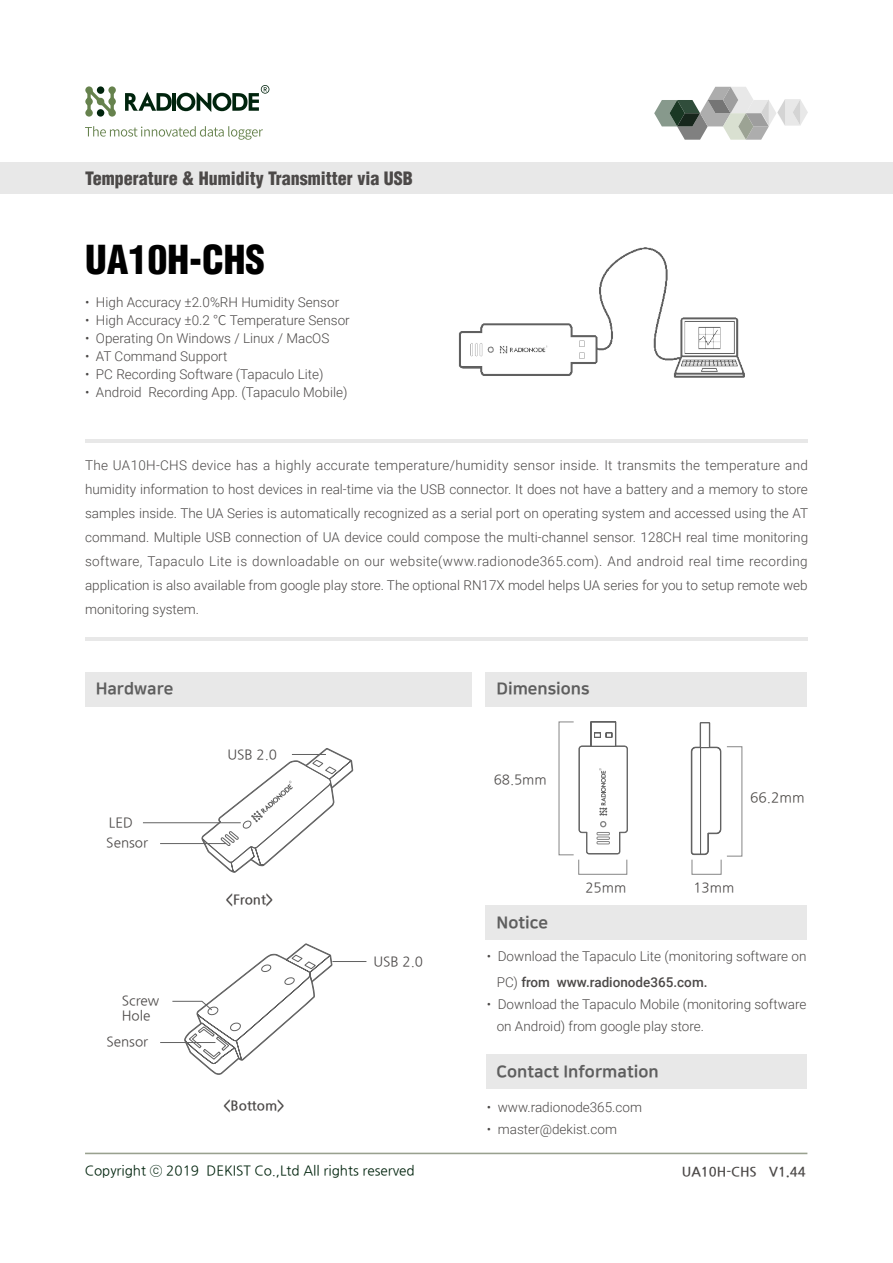
<style>
.page{position:relative;width:893px;height:1263px;background:#fff}
.page>*{position:absolute;margin:0;border:0;box-sizing:border-box;transform-origin:0 0}
.t1{font:900 condensed 39px "Helvetica";color:#000}
.t2{font:900 condensed 18px "Helvetica";color:#4c4948}
.t3{font:16.5px "Nanum Square EB";color:#5e5e5e}
.t4{font:13.8px "Nanum Gothic";color:#4d4a47}
.t5{font:300 13.5px/24px "Roboto";color:#4c4948}
.t6{font:13.5px/15px "Nanum Gothic";color:#4c4948}
.t7{font:13.5px "Nanum Gothic";color:#00240d}
.t8{font:700 13.5px "Nanum Gothic";color:#4c4948}
.t9{font:700 13.2px "Nanum Gothic";color:#4c4948}
.s1{font-family:"Noto Sans CJ Kkr"}
.s2{font-weight:500}
</style>
<div class="page">
<div style="left:0;top:163px;width:893px;height:31px;background:#e8e8e8"></div>
<svg style="left:85px;top:126px;width:178px;height:14px"></svg>
<svg style="left:85px;top:86px;width:31px;height:31px"></svg>
<svg style="left:125px;top:85px;width:144px;height:27px"></svg>
<svg style="left:654px;top:87px;width:154px;height:53px"></svg>
<hr style="left:85px;top:1153px;width:722px;height:1px;background:#99a18f">
<hr style="left:85px;top:439px;width:723px;height:3px;background:#e8e8e8">
<hr style="left:85px;top:637px;width:723px;height:3px;background:#e8e8e8">
<div style="left:85px;top:672px;width:386px;height:34px;background:#e8e8e8"></div>
<svg style="left:201px;top:748px;width:152px;height:125px"></svg>
<hr style="left:143px;top:822px;width:98px;height:1px;background:#616161">
<hr style="left:292px;top:754px;width:34px;height:1px;background:#616161">
<hr style="left:160px;top:843px;width:66px;height:1px;background:#616161">
<svg style="left:172px;top:943px;width:160px;height:132px"></svg>
<hr style="left:332px;top:961px;width:34px;height:1px;background:#616161">
<hr style="left:160px;top:1042px;width:55px;height:1px;background:#616161">
<img style="left:458px;top:247px;width:287px;height:131px">
<div style="left:559px;top:722px;width:15px;height:133px;background:#fff;border:1px solid #858585"></div>
<svg style="left:691px;top:722px;width:30px;height:133px"></svg>
<svg style="left:578px;top:721px;width:50px;height:133px"></svg>
<div style="left:727px;top:746px;width:15px;height:110px;border:1px solid #858585"></div>
<div style="left:487px;top:1054px;width:320px;height:35px;background:#e8e8e8"></div>
<div style="left:486px;top:672px;width:321px;height:34px;background:#e8e8e8"></div>
<div style="left:486px;top:905px;width:321px;height:34px;background:#e8e8e8"></div>
<h2 class="t2" style="left:85px;top:167px;width:329px">Temperature &amp; Humidity Transmitter via USB</h2>
<h1 class="t1" style="left:85px;top:235px;width:181px">UA10H-CHS</h1>
<p class="t5" style="left:85px;top:290px;width:256px">• High Accuracy ±2.0%RH Humidity Sensor</p>
<p class="t5" style="left:85px;top:308px;width:266px">• High Accuracy ±0.2 <span class="s1">℃</span> Temperature Sensor</p>
<p class="t5" style="left:85px;top:326px;width:246px">• Operating On Windows / Linux / MacOS</p>
<p class="t5" style="left:85px;top:344px;width:144px">• AT Command Support</p>
<p class="t5" style="left:85px;top:362px;width:240px">• PC Recording Software (Tapaculo Lite)</p>
<p class="t5" style="left:85px;top:380px;width:264px">• Android Recording App. (Tapaculo Mobile)</p>
<p class="t5" style="left:85px;top:452px;width:725px;text-align:justify">The UA10H-CHS device has a highly accurate temperature/humidity sensor inside. It transmits the temperature and humidity information to host devices in real-time via the USB connector. It does not have a battery and a memory to store samples inside. The UA Series is automatically recognized as a serial port on operating system and accessed using the AT command. Multiple USB connection of UA device could compose the multi-channel sensor. 128CH real time monitoring software, Tapaculo Lite is downloadable on our website(www.radionode365.com). And android real time recording application is also available from google play store. The optional RN17X model helps UA series for you to setup remote web monitoring system.</p>
<p class="t3" style="left:96px;top:680px;width:79px">Hardware</p>
<p class="t6" style="left:109px;top:815px;width:26px">LED</p>
<p class="t6" style="left:106px;top:835px;width:43px">Sensor</p>
<p class="t6" style="left:122px;top:994px;width:39px">Screw<br>Hole</p>
<p class="t6" style="left:106px;top:1034px;width:43px">Sensor</p>
<p class="t6" style="left:227px;top:747px;width:51px">USB 2.0</p>
<p class="t8" style="left:226px;top:893px;width:49px">&lt;Front&gt;</p>
<p class="t8" style="left:223px;top:1099px;width:63px">&lt;Bottom&gt;</p>
<p class="t6" style="left:373px;top:954px;width:51px">USB 2.0</p>
<p class="t3" style="left:496px;top:680px;width:95px">Dimensions</p>
<p class="t6" style="left:494px;top:772px;width:55px">68.5mm</p>
<p class="t3" style="left:496px;top:913px;width:53px">Notice</p>
<p class="t4" style="left:750px;top:791px;width:56px">66.2mm</p>
<p class="t6" style="left:585px;top:881px;width:42px">25mm</p>
<p class="t6" style="left:693px;top:881px;width:42px">13mm</p>
<p class="t5" style="left:497px;top:943px;width:311px;line-height:25.2px;text-indent:-10px">• Download the Tapaculo Lite (monitoring software on<br>PC) <span class="s2">from www.radionode365.com.</span></p>
<p class="t5" style="left:497px;top:992px;width:311px;line-height:22.2px;text-indent:-10px">• Download the Tapaculo Mobile (monitoring software on Android) from google play store.</p>
<p class="t3" style="left:496px;top:1063px;width:164px">Contact Information</p>
<p class="t5" style="left:487px;top:1094px;width:157px">• www.radionode365.com</p>
<p class="t5" style="left:487px;top:1117px;width:132px">• master@dekist.com</p>
<p class="t7" style="left:85px;top:1164px;width:331px">Copyright ⓒ 2019 DEKIST Co.,Ltd All rights reserved</p>
<p class="t9" style="left:769px;top:1166px;width:38px">V1.44</p>
<p class="t9" style="left:682px;top:1166px;width:76px">UA10H-CHS</p>
</div>
